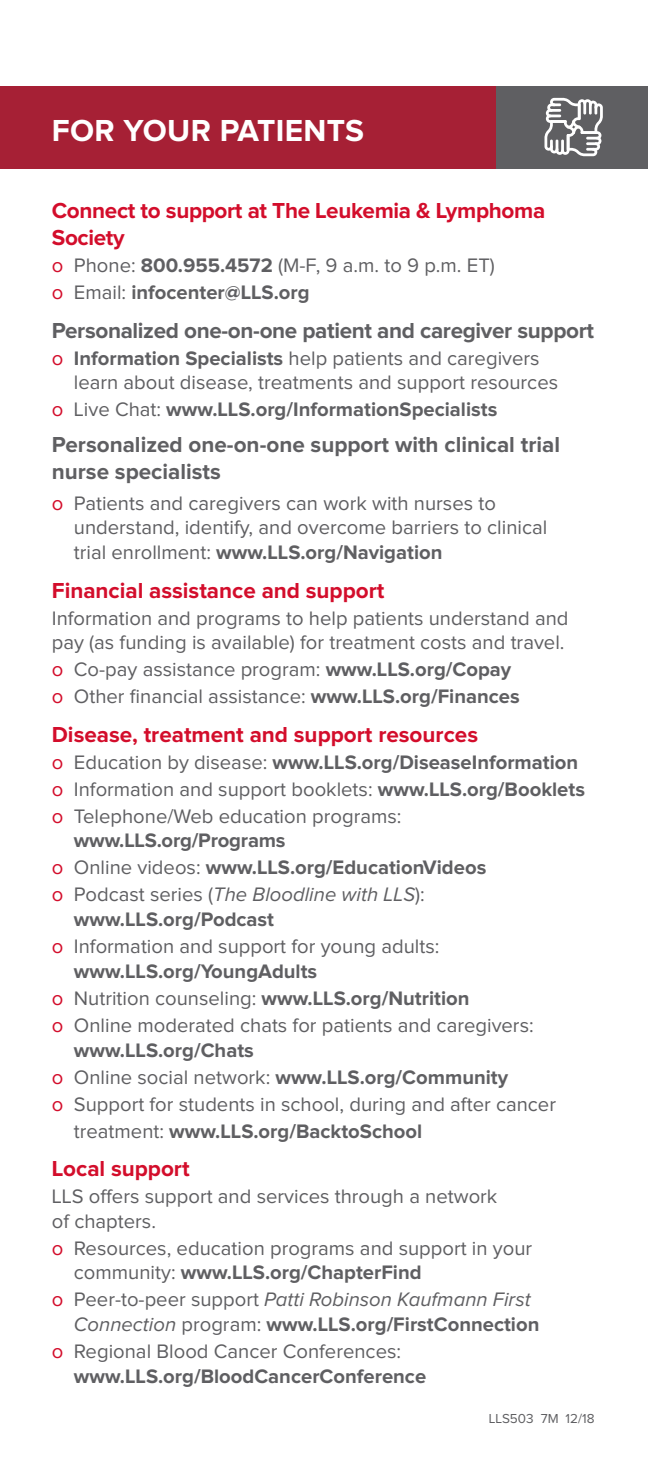
<style>
.page{position:relative;width:648px;height:1458px;background:#fff}
.page>*{position:absolute;margin:0;border:0;box-sizing:border-box;transform-origin:0 0}
.t1{font:700 31.5px "Proxima Nova";letter-spacing:.01em;color:#fff}
.t2{font:700 22.5px/27px "Proxima Nova";color:#d30d2b}
.t3{font:700 22.5px/27px "Proxima Nova";color:#5f5f62}
.t4{font:20.25px/24.8px "Proxima Nova";color:#5f5f62}
.t5{font:700 20.25px/24.8px "Proxima Nova";color:#5f5f62}
.t6{font:italic 20.25px/24.8px "Proxima Nova";color:#5f5f62}
.t7{font:13.5px "Proxima Nova";color:#5f5f62}
.s1{color:#d30d2b}
.s2{font-weight:700}
.s3{font-weight:400;color:#d30d2b}
.s4{font-weight:400}
.s5{font-style:normal;color:#d30d2b}
.s6{font-style:normal}
.s7{font-weight:700;font-style:normal}
</style>
<div class="page">
<div style="left:0;top:86px;width:648px;height:82px;background:#5f5f62"></div>
<div style="left:0;top:86px;width:496px;height:82px;background:#a62035"></div>
<svg style="left:545px;top:98px;width:58px;height:58px"></svg>
<p class="t1" style="left:52px;top:116px;width:314px">FOR YOUR PATIENTS</p>
<p class="t2" style="left:52px;top:198px;width:495px">Connect to support at The Leukemia &amp; Lymphoma<br>Society</p>
<p class="t4" style="left:52px;top:254px;width:445px"><span class="s1">o</span> Phone: <span class="s2">800.955.4572</span> (M-F, 9 a.m. to 9 p.m. ET)</p>
<p class="t5" style="left:52px;top:281px;width:259px"><span class="s3">o</span> <span class="s4">Email:</span> infocenter@LLS.org</p>
<p class="t3" style="left:52px;top:318px;width:544px">Personalized one-on-one patient and caregiver support</p>
<p class="t4" style="left:74px;top:346px;width:486px;text-indent:-22px"><span class="s1">o</span> <span class="s2">Information Specialists</span> help patients and caregivers learn about disease, treatments and support resources</p>
<p class="t5" style="left:52px;top:398px;width:447px"><span class="s3">o</span> <span class="s4">Live Chat:</span> www.LLS.org/InformationSpecialists</p>
<p class="t3" style="left:52px;top:432px;width:510px">Personalized one-on-one support with clinical trial nurse specialists</p>
<p class="t4" style="left:74px;top:491px;width:475px;text-indent:-22px"><span class="s1">o</span> Patients and caregivers can work with nurses to understand, identify, and overcome barriers to clinical trial enrollment: <span class="s2">www.LLS.org/Navigation</span></p>
<p class="t2" style="left:52px;top:578px;width:334px">Financial assistance and support</p>
<p class="t4" style="left:52px;top:606px;width:518px">Information and programs to help patients understand and pay (as funding is available) for treatment costs and travel.</p>
<p class="t4" style="left:52px;top:658px;width:461px"><span class="s1">o</span> Co-pay assistance program: <span class="s2">www.LLS.org/Copay</span></p>
<p class="t4" style="left:52px;top:685px;width:469px"><span class="s1">o</span> Other financial assistance: <span class="s2">www.LLS.org/Finances</span></p>
<p class="t2" style="left:52px;top:722px;width:428px">Disease, treatment and support resources</p>
<p class="t5" style="left:52px;top:750px;width:528px"><span class="s3">o</span> <span class="s4">Education by disease:</span> www.LLS.org/DiseaseInformation</p>
<p class="t4" style="left:52px;top:777px;width:535px"><span class="s1">o</span> Information and support booklets: <span class="s2">www.LLS.org/Booklets</span></p>
<p class="t4" style="left:74px;top:804px;width:329px;text-indent:-22px"><span class="s1">o</span> Telephone/Web education programs: <span class="s2">www.LLS.org/Programs</span></p>
<p class="t5" style="left:52px;top:856px;width:436px"><span class="s3">o</span> <span class="s4">Online videos:</span> www.LLS.org/EducationVideos</p>
<p class="t6" style="left:74px;top:883px;width:352px;text-indent:-22px"><span class="s5">o</span> <span class="s6">Podcast series (</span>The Bloodline with LLS<span class="s6">): </span><span class="s7">www.LLS.org/Podcast</span></p>
<p class="t4" style="left:74px;top:935px;width:367px;text-indent:-22px"><span class="s1">o</span> Information and support for young adults: <span class="s2">www.LLS.org/YoungAdults</span></p>
<p class="t5" style="left:52px;top:987px;width:419px"><span class="s3">o</span> <span class="s4">Nutrition counseling:</span> www.LLS.org/Nutrition</p>
<p class="t4" style="left:74px;top:1014px;width:461px;text-indent:-22px"><span class="s1">o</span> Online moderated chats for patients and caregivers: <span class="s2">www.LLS.org/Chats</span></p>
<p class="t5" style="left:52px;top:1065px;width:458px"><span class="s3">o</span> <span class="s4">Online social network:</span> www.LLS.org/Community</p>
<p class="t4" style="left:74px;top:1091px;width:484px;line-height:27px;text-indent:-22px"><span class="s1">o</span> Support for students in school, during and after cancer treatment: <span class="s2">www.LLS.org/BacktoSchool</span></p>
<p class="t2" style="left:52px;top:1156px;width:139px">Local support</p>
<p class="t4" style="left:52px;top:1185px;width:447px">LLS offers support and services through a network of chapters.</p>
<p class="t4" style="left:74px;top:1236px;width:460px;text-indent:-22px"><span class="s1">o</span> Resources, education programs and support in your community: <span class="s2">www.LLS.org/ChapterFind</span></p>
<p class="t6" style="left:74px;top:1288px;width:467px;text-indent:-22px"><span class="s5">o</span> <span class="s6">Peer-to-peer support</span> Patti Robinson Kaufmann First<br>Connection <span class="s6">program:</span> <span class="s7">www.LLS.org/FirstConnection</span></p>
<p class="t5" style="left:74px;top:1340px;width:354px;text-indent:-22px"><span class="s3">o</span> <span class="s4">Regional Blood Cancer Conferences: </span>www.LLS.org/BloodCancerConference</p>
<p class="t7" style="left:489px;top:1412px;width:107px">LLS503 7M 12/18</p>
</div>
